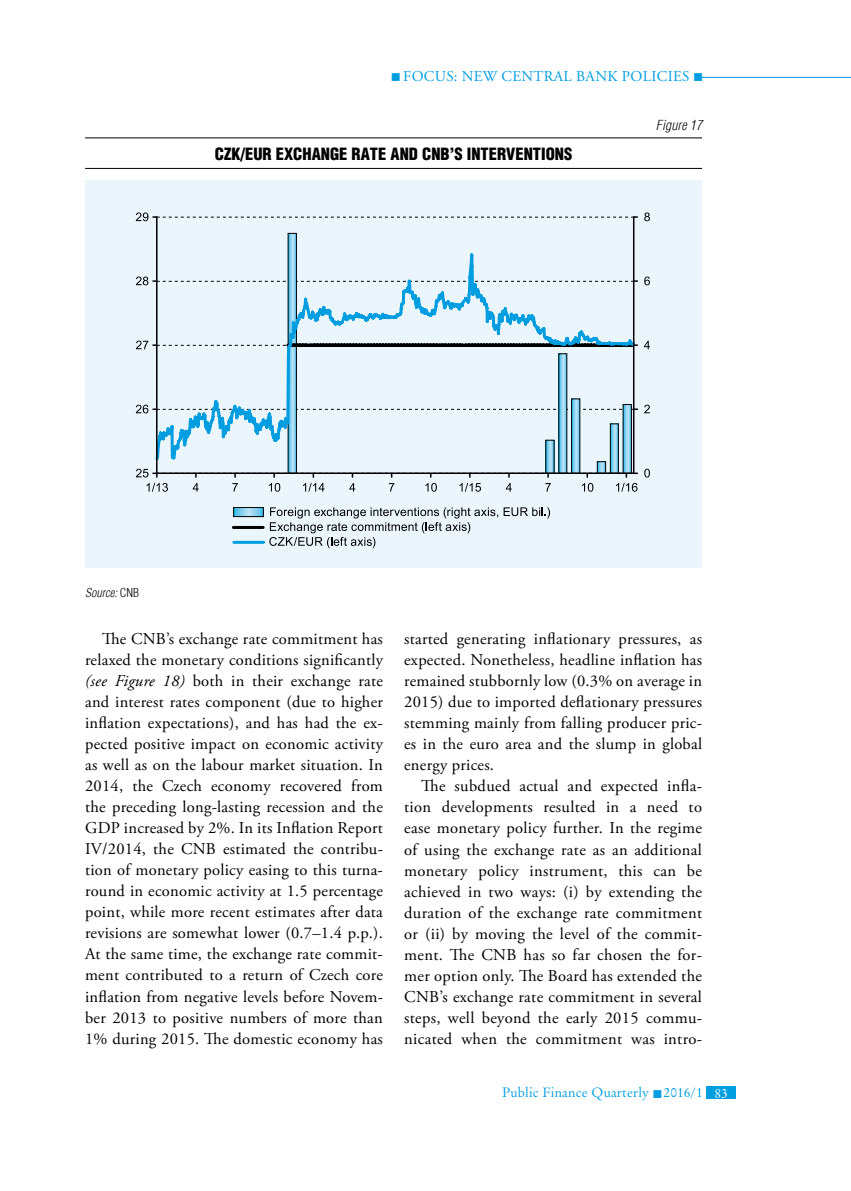
<style>
.page{position:relative;width:851px;height:1191px;background:#fff}
.page>*{position:absolute;margin:0;border:0;box-sizing:border-box;transform-origin:0 0}
.t1{font:16.5px/21px "Adobe Garamond Pro";letter-spacing:.015em;color:#000;text-align:justify}
.t2{font:900 condensed 16.5px "H Helvetica";color:#000}
.t3{font:15px "Adobe Garamond Pro";letter-spacing:.16em;color:#009ee0}
.t4{font:13.5px "Original Garamond HU Normal";letter-spacing:.01em;color:#009ee0}
.t5{font:italic 300 condensed 13.5px "H Helvetica";letter-spacing:.01em;color:#000}
.t6{font:italic 300 condensed 12px "H Helvetica";color:#000}
.s1{font-style:normal}
.s2{font-style:italic}
.s3{color:#fff}
</style>
<div class="page">
<hr style="left:702px;top:77px;width:148px;height:1px;background:#009ee0">
<div style="left:706px;top:1086px;width:30px;height:13px;background:#009ee0"></div>
<hr style="left:85px;top:137px;width:617px;height:1px;background:#000">
<hr style="left:85px;top:168px;width:617px;height:1px;background:#000">
<div style="left:85px;top:181px;width:617px;height:387px;background:#ebf6fc"></div>
<hr style="left:233px;top:526px;width:30px;height:3px;background:#000">
<hr style="left:234px;top:541px;width:29px;height:3px;background:#009ee0">
<svg style="left:235px;top:509px;width:26px;height:6px"></svg>
<div style="left:233px;top:507px;width:30px;height:10px;border:1px solid #000"></div>
<svg style="left:269px;top:507px;width:281px;height:41px"></svg>
<svg style="left:290px;top:235px;width:4px;height:17px"></svg>
<svg style="left:155px;top:252px;width:480px;height:210px"></svg>
<hr style="left:156px;top:217px;width:1px;height:256px;background:#000">
<hr style="left:633px;top:217px;width:1px;height:256px;background:#000">
<svg style="left:146px;top:483px;width:22px;height:9px"></svg>
<svg style="left:193px;top:483px;width:6px;height:8px"></svg>
<svg style="left:232px;top:483px;width:6px;height:8px"></svg>
<svg style="left:269px;top:483px;width:11px;height:9px"></svg>
<svg style="left:303px;top:483px;width:21px;height:9px"></svg>
<svg style="left:349px;top:483px;width:6px;height:8px"></svg>
<svg style="left:389px;top:483px;width:5px;height:8px"></svg>
<svg style="left:425px;top:483px;width:12px;height:9px"></svg>
<svg style="left:459px;top:483px;width:22px;height:9px"></svg>
<svg style="left:505px;top:483px;width:6px;height:8px"></svg>
<svg style="left:545px;top:483px;width:5px;height:8px"></svg>
<svg style="left:582px;top:483px;width:11px;height:9px"></svg>
<svg style="left:616px;top:483px;width:21px;height:9px"></svg>
<svg style="left:644px;top:469px;width:5px;height:8px"></svg>
<svg style="left:644px;top:405px;width:5px;height:8px"></svg>
<svg style="left:644px;top:341px;width:5px;height:8px"></svg>
<svg style="left:644px;top:276px;width:5px;height:9px"></svg>
<svg style="left:644px;top:212px;width:5px;height:9px"></svg>
<svg style="left:136px;top:462px;width:501px;height:15px"></svg>
<svg style="left:136px;top:405px;width:501px;height:8px"></svg>
<svg style="left:136px;top:340px;width:501px;height:9px"></svg>
<svg style="left:136px;top:276px;width:501px;height:9px"></svg>
<svg style="left:136px;top:212px;width:501px;height:9px"></svg>
<p class="t3" style="left:391px;top:67px;width:314px">■ focus: New central bank policies ■</p>
<p class="t2" style="left:215px;top:143px;width:359px">CZK/EUR EXCHANGE RATE AND CNB’S INTERVENTIONS</p>
<p class="t5" style="left:656px;top:117px;width:48px">Figure 17</p>
<p class="t6" style="left:85px;top:586px;width:42px">Source: <span class="s1">CNB</span></p>
<p class="t1" style="left:85px;top:629px;width:299px;text-indent:17px">The CNB’s exchange rate commitment has relaxed the monetary conditions significantly <span class="s2">(see Figure 18)</span> both in their exchange rate and interest rates component (due to higher inflation expectations), and has had the ex&shy;pected positive impact on economic activity as well as on the labour market situation. In 2014, the Czech economy recovered from the preceding long-lasting recession and the GDP increased by 2%. In its Inflation Report IV/2014, the CNB estimated the contribu&shy;tion of monetary policy easing to this turna&shy;round in economic activity at 1.5 percentage point, while more recent estimates after data revisions are somewhat lower (0.7–1.4 p.p.).<br>At the same time, the exchange rate commit&shy;ment contributed to a return of Czech core inflation from negative levels before Novem&shy;ber 2013 to positive numbers of more than 1% during 2015. The domestic economy has</p>
<p class="t1" style="left:404px;top:629px;width:299px">started generating inflationary pressures, as expected. Nonetheless, headline inflation has remained stubbornly low (0.3% on average in 2015) due to imported deflationary pressures stemming mainly from falling producer pric&shy;es in the euro area and the slump in global energy prices.</p>
<p class="t1" style="left:404px;top:776px;width:299px;text-indent:17px">The subdued actual and expected infla&shy;tion developments resulted in a need to ease monetary policy further. In the regime of using the exchange rate as an additional monetary policy instrument, this can be achieved in two ways: (i) by extending the duration of the exchange rate commitment or (ii) by moving the level of the commit&shy;ment. The CNB has so far chosen the for&shy;mer option only. The Board has extended the CNB’s exchange rate commitment in several steps, well beyond the early 2015 commu&shy;nicated when the commitment was intro-</p>
<p class="t4" style="left:502px;top:1084px;width:227px">Public Finance Quarterly ■ 2016/1 <span class="s3">83</span></p>
</div>
